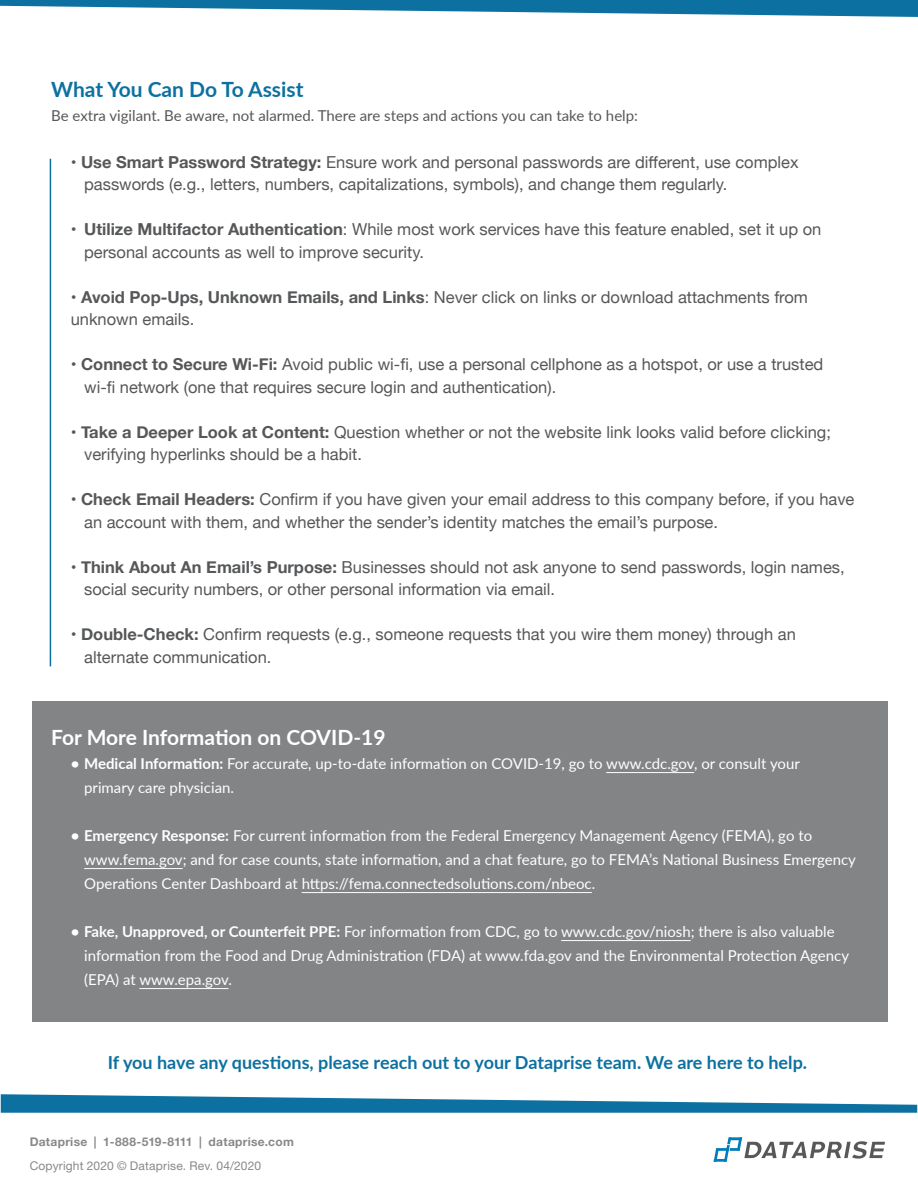
<style>
.page{position:relative;width:918px;height:1188px;background:#fff}
.page>*{position:absolute;margin:0;border:0;box-sizing:border-box;transform-origin:0 0}
.t1{font:700 21px "Lato";color:#fff}
.t2{font:700 21px "Lato";color:#0c71a1}
.t3{font:700 18px "Lato";color:#0c71a1}
.t4{font:16.5px/22.5px "Helvetica Neue";color:#555759}
.t5{font:15px/24px "Lato";color:#fff}
.t6{font:15px "Lato";color:#555759}
.t7{font:700 12px "Helvetica Neue LT Std";letter-spacing:.02em;color:#8a8789}
.t8{font:12px "Helvetica Neue LT Std";letter-spacing:.015em;color:#8a8789}
.s1{font-weight:700}
</style>
<div class="page">
<svg style="left:714px;top:1137px;width:171px;height:25px"></svg>
<svg style="left:1px;top:1094px;width:916px;height:19px"></svg>
<div style="left:33px;top:701px;width:855px;height:321px;background:#838486"></div>
<hr style="left:606px;top:772px;width:88px;height:1px;background:#fff">
<hr style="left:84px;top:868px;width:99px;height:1px;background:#fff">
<hr style="left:302px;top:892px;width:290px;height:1px;background:#fff">
<hr style="left:561px;top:940px;width:130px;height:1px;background:#fff">
<hr style="left:139px;top:988px;width:89px;height:1px;background:#fff">
<svg style="left:0;top:0;width:918px;height:17px"></svg>
<hr style="left:50px;top:159px;width:1px;height:507px;background:#0c71a1">
<p class="t2" style="left:51px;top:74px;width:254px">What You Can Do To Assist</p>
<p class="t6" style="left:51px;top:105px;width:588px">Be extra vigilant. Be aware, not alarmed. There are steps and actions you can take to help:</p>
<p class="t4" style="left:84px;top:151px;width:716px;text-indent:-14px">• <span class="s1">Use Smart Password Strategy:</span> Ensure work and personal passwords are different, use complex passwords (e.g., letters, numbers, capitalizations, symbols), and change them regularly.</p>
<p class="t4" style="left:84px;top:219px;width:739px;text-indent:-13px">• <span class="s1">Utilize Multifactor Authentication</span>: While most work services have this feature enabled, set it up on personal accounts as well to improve security.</p>
<p class="t4" style="left:71px;top:286px;width:739px">• <span class="s1">Avoid Pop-Ups, Unknown Emails, and Links</span>: Never click on links or download attachments from unknown emails.</p>
<p class="t4" style="left:84px;top:354px;width:741px;text-indent:-14px">• <span class="s1">Connect to Secure Wi-Fi:</span> Avoid public wi-fi, use a personal cellphone as a hotspot, or use a trusted wi-fi network (one that requires secure login and authentication).</p>
<p class="t4" style="left:84px;top:421px;width:748px;text-indent:-14px">• <span class="s1">Take a Deeper Look at Content:</span> Question whether or not the website link looks valid before clicking; verifying hyperlinks should be a habit.</p>
<p class="t4" style="left:84px;top:489px;width:772px;text-indent:-14px">• <span class="s1">Check Email Headers:</span> Confirm if you have given your email address to this company before, if you have an account with them, and whether the sender’s identity matches the email’s purpose.</p>
<p class="t4" style="left:84px;top:556px;width:762px;text-indent:-14px">• <span class="s1">Think About An Email’s Purpose:</span> Businesses should not ask anyone to send passwords, login names, social security numbers, or other personal information via email.</p>
<p class="t4" style="left:84px;top:624px;width:713px;text-indent:-14px">• <span class="s1">Double-Check:</span> Confirm requests (e.g., someone requests that you wire them money) through an alternate communication.</p>
<p class="t1" style="left:51px;top:722px;width:336px">For More Information on COVID-19</p>
<p class="t5" style="left:84px;top:751px;width:717px;text-indent:-13px"><span class="s1">• Medical Information:</span> For accurate, up-to-date information on COVID-19, go to www.cdc.gov, or consult your primary care physician.</p>
<p class="t5" style="left:84px;top:823px;width:773px;text-indent:-13px"><span class="s1">• Emergency Response:</span> For current information from the Federal Emergency Management Agency (FEMA), go to www.fema.gov; and for case counts, state information, and a chat feature, go to FEMA’s National Business Emergency<br>Operations Center Dashboard at https://fema.connectedsolutions.com/nbeoc.</p>
<p class="t5" style="left:84px;top:919px;width:766px;text-indent:-13px"><span class="s1">• Fake, Unapproved, or Counterfeit PPE:</span> For information from CDC, go to www.cdc.gov/niosh; there is also valuable information from the Food and Drug Administration (FDA) at www.fda.gov and the Environmental Protection Agency (EPA) at www.epa.gov.</p>
<p class="t3" style="left:108px;top:1049px;width:701px">If you have any questions, please reach out to your Dataprise team. We are here to help.</p>
<p class="t7" style="left:30px;top:1135px;width:266px">Dataprise | 1-888-519-8111 | dataprise.com</p>
<p class="t8" style="left:30px;top:1158px;width:233px">Copyright 2020 © Dataprise. Rev. 04/2020</p>
</div>
